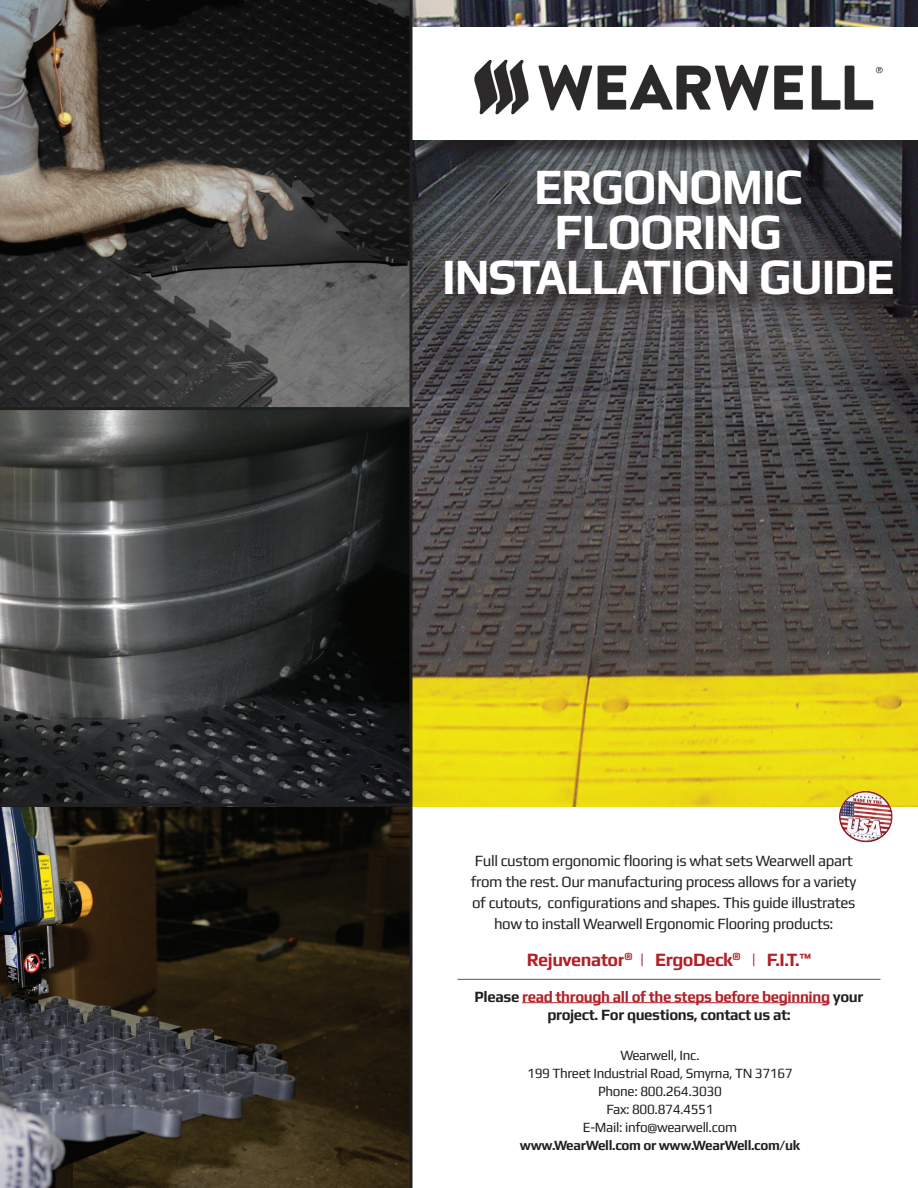
<style>
.page{position:relative;width:918px;height:1188px;background:#fff}
.page>*{position:absolute;margin:0;border:0;box-sizing:border-box;transform-origin:0 0}
.t1{font:700 51.15px/45px "Play";letter-spacing:-.025em;color:#fff;text-align:center;scale:.91 1}
.t2{font:700 18.9px "Play";letter-spacing:-.025em;color:#b21f27;scale:.95 1}
.t3{font:15.75px/21px "Play";letter-spacing:-.025em;color:#231f20;text-align:center;scale:.95 1}
.t4{font:700 15.75px/18px "Play";letter-spacing:-.025em;color:#231f20;text-align:center;scale:.95 1}
.t5{font:14.1px/18px "Play";letter-spacing:-.025em;color:#231f20;text-align:center;scale:.95 1}
.t6{font:700 14.1px "Play";letter-spacing:-.025em;color:#231f20;scale:.95 1}
.s1{color:#b21f27}
</style>
<div class="page">
<img style="left:412px;top:0;width:506px;height:806px">
<div style="left:371px;top:29px;width:547px;height:129px;background:#231f20;opacity:.75"></div>
<div style="left:369px;top:27px;width:549px;height:112px;background:#fff"></div>
<img style="left:474px;top:59px;width:409px;height:56px">
<div style="left:448px;top:172px;width:463px;height:141px;background:#231f20;opacity:.75"></div>
<img style="left:0;top:410px;width:410px;height:778px">
<svg style="left:0;top:0;width:410px;height:407px;background:#42403e"></svg>
<hr style="left:410px;top:0;width:2px;height:1188px;background:#231f20">
<hr style="left:0;top:407px;width:410px;height:3px;background:#231f20">
<hr style="left:458px;top:979px;width:422px;height:1px;background:#57585a">
<hr style="left:0;top:803px;width:410px;height:3px;background:#231f20">
<hr style="left:522px;top:1002px;width:308px;height:1px;background:#b21f27">
<svg style="left:525px;top:978px;width:111px;height:2px"></svg>
<img style="left:836px;top:789px;width:61px;height:54px">
<h1 class="t1" style="left:442px;top:163px;width:499px">ERGONOMIC<br>FLOORING<br>INSTALLATION GUIDE</h1>
<p class="t3" style="left:471px;top:850px;width:407px">Full custom ergonomic flooring is what sets Wearwell apart from the rest. Our manufacturing process allows for a variety of cutouts, configurations and shapes. This guide illustrates how to install Wearwell Ergonomic Flooring products:</p>
<p class="t2" style="left:527px;top:948px;width:301px">Rejuvenator<sup>®</sup> | ErgoDeck<sup>®</sup> | F.I.T.™</p>
<p class="t4" style="left:475px;top:987px;width:411px">Please <span class="s1">read through all of the steps before beginning</span> your project. For questions, contact us at:</p>
<p class="t5" style="left:527px;top:1046px;width:281px">Wearwell, Inc.<br>199 Threet Industrial Road, Smyrna, TN 37167<br>Phone: 800.264.3030<br>Fax: 800.874.4551<br>E-Mail: info@wearwell.com</p>
<p class="t6" style="left:520px;top:1137px;width:296px">www.WearWell.com or www.WearWell.com/uk</p>
</div>
